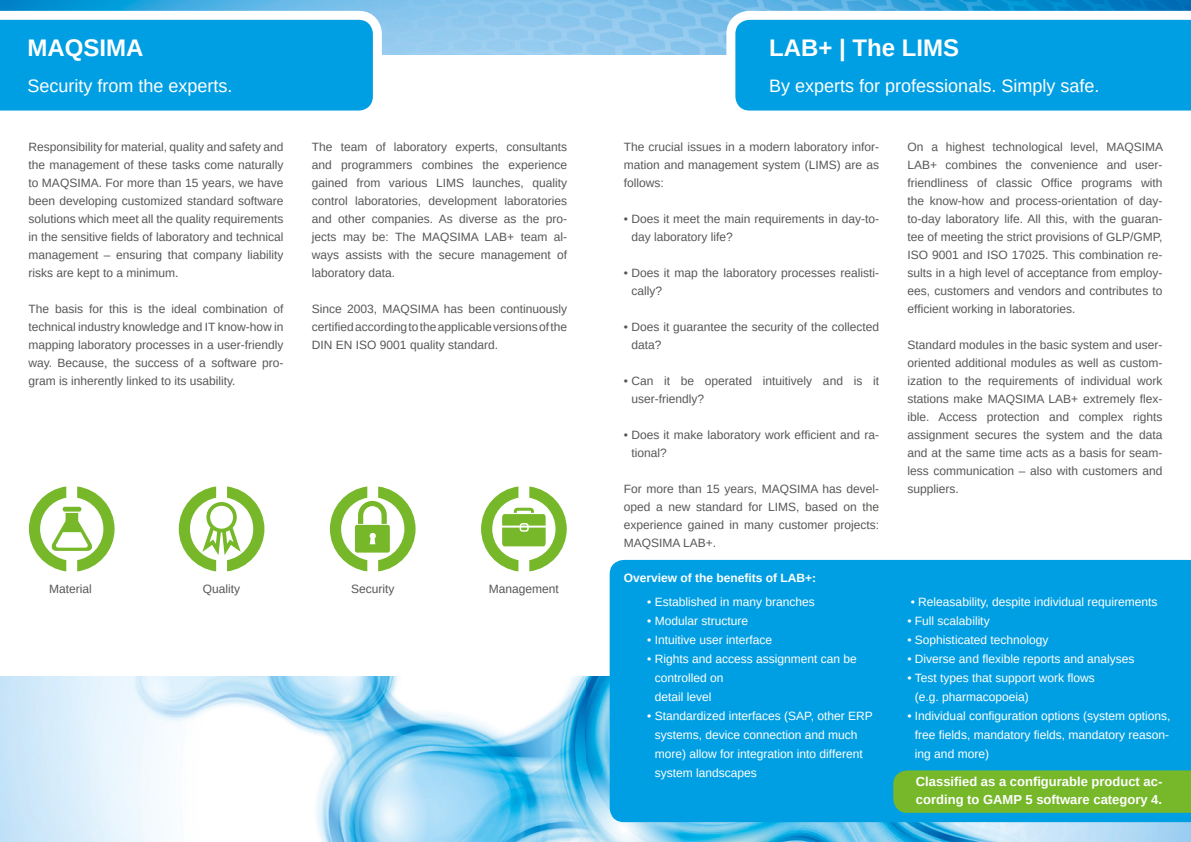
<style>
.page{position:relative;width:1191px;height:842px;background:#fff}
.page>*{position:absolute;margin:0;border:0;box-sizing:border-box;transform-origin:0 0}
.t1{font:700 24px "Arimo";color:#fff}
.t2{font:18px "Arimo";color:#fff}
.t3{font:700 13px/18px "Arimo";color:#fff}
.t4{font:12px/18px "Arimo";color:#575756;text-align:justify}
.t5{font:12px/19px "Arimo";color:#fff}
.t6{font:700 12px "Arimo";color:#fff}
</style>
<div class="page">
<img style="left:0;top:0;width:587px;height:842px">
<div style="left:0;top:55px;width:604px;height:621px;background:#fff"></div>
<svg style="left:0;top:11px;width:382px;height:100px;background:#1da9e6"></svg>
<svg style="left:29px;top:486px;width:86px;height:85px"></svg>
<svg style="left:179px;top:486px;width:85px;height:85px"></svg>
<svg style="left:330px;top:486px;width:85px;height:85px"></svg>
<svg style="left:481px;top:486px;width:86px;height:85px"></svg>
<img style="left:587px;top:0;width:604px;height:842px">
<div style="left:587px;top:55px;width:604px;height:621px;background:#fff"></div>
<div style="left:609px;top:560px;width:582px;height:262px;background:#009fe3"></div>
<div style="left:893px;top:770px;width:298px;height:43px;background:#76b82a"></div>
<svg style="left:726px;top:11px;width:465px;height:100px;background:#1ca9e6"></svg>
<h1 class="t1" style="left:27px;top:31px;width:117px">MAQSIMA</h1>
<h2 class="t2" style="left:27px;top:74px;width:207px">Security from the experts.</h2>
<p class="t4" style="left:28px;top:138px;width:257px">Responsibility for material, quality and safety and the management of these tasks come naturally to MAQSIMA. For more than 15 years, we have been developing customized standard software solutions which meet all the quality requirements in the sensitive fields of laboratory and technical management – ensuring that company liability risks are kept to a minimum.</p>
<p class="t4" style="left:28px;top:300px;width:257px">The basis for this is the ideal combination of technical industry knowledge and IT know-how in mapping laboratory processes in a user-friendly way. Because, the success of a software pro&shy;gram is inherently linked to its usability.</p>
<p class="t4" style="left:312px;top:138px;width:257px">The team of laboratory experts, consultants and programmers combines the experience gained from various LIMS launches, quality control laboratories, development laboratories and other companies. As diverse as the pro&shy;jects may be: The MAQSIMA LAB+ team al&shy;ways assists with the secure management of laboratory data.</p>
<p class="t4" style="left:312px;top:300px;width:257px">Since 2003, MAQSIMA has been continuously certified according to the applicable versions of the DIN EN ISO 9001 quality standard.</p>
<p class="t4" style="left:49px;top:580px;width:44px">Material</p>
<p class="t4" style="left:203px;top:580px;width:39px">Quality</p>
<p class="t4" style="left:351px;top:580px;width:45px">Security</p>
<p class="t4" style="left:489px;top:580px;width:72px">Management</p>
<h1 class="t1" style="left:769px;top:31px;width:192px">LAB+ | The LIMS</h1>
<h2 class="t2" style="left:769px;top:74px;width:332px">By experts for professionals. Simply safe.</h2>
<p class="t4" style="left:624px;top:138px;width:257px">The crucial issues in a modern laboratory infor&shy;mation and management system (LIMS) are as follows:</p>
<p class="t4" style="left:631px;top:210px;width:249px;text-indent:-8px">• Does it meet the main requirements in day-to&shy;day laboratory life?</p>
<p class="t4" style="left:631px;top:264px;width:249px;text-indent:-8px">• Does it map the laboratory processes realisti&shy;cally?</p>
<p class="t4" style="left:631px;top:318px;width:249px;text-indent:-8px">• Does it guarantee the security of the collected data?</p>
<p class="t4" style="left:631px;top:372px;width:249px;text-indent:-8px">• Can it be operated intuitively and is it user-friendly?</p>
<p class="t4" style="left:631px;top:426px;width:249px;text-indent:-8px">• Does it make laboratory work efficient and ra&shy;tional?</p>
<p class="t4" style="left:624px;top:480px;width:257px">For more than 15 years, MAQSIMA has devel&shy;oped a new standard for LIMS, based on the experience gained in many customer projects:<br>MAQSIMA LAB+.</p>
<p class="t6" style="left:624px;top:569px;width:194px">Overview of the benefits of LAB+:</p>
<p class="t5" style="left:647px;top:592px;width:169px">• Established in many branches</p>
<p class="t5" style="left:647px;top:611px;width:102px">• Modular structure</p>
<p class="t5" style="left:647px;top:630px;width:126px">• Intuitive user interface</p>
<p class="t5" style="left:654px;top:649px;width:204px;text-indent:-8px">• Rights and access assignment can be controlled on<br>detail level</p>
<p class="t5" style="left:654px;top:706px;width:219px;text-indent:-8px">• Standardized interfaces (SAP, other ERP systems, device connection and much more) allow for integration into different system landscapes</p>
<p class="t4" style="left:907px;top:138px;width:257px">On a highest technological level, MAQSIMA LAB+ combines the convenience and user&shy;friendliness of classic Office programs with the know-how and process-orientation of day&shy;to-day laboratory life. All this, with the guaran&shy;tee of meeting the strict provisions of GLP/GMP, ISO 9001 and ISO 17025. This combination re&shy;sults in a high level of acceptance from employ&shy;ees, customers and vendors and contributes to efficient working in laboratories.</p>
<p class="t4" style="left:907px;top:336px;width:257px">Standard modules in the basic system and user&shy;oriented additional modules as well as custom&shy;ization to the requirements of individual work stations make MAQSIMA LAB+ extremely flex&shy;ible. Access protection and complex rights assignment secures the system and the data and at the same time acts as a basis for seam&shy;less communication – also with customers and suppliers.</p>
<p class="t5" style="left:910px;top:592px;width:248px">• Releasability, despite individual requirements</p>
<p class="t5" style="left:907px;top:611px;width:84px">• Full scalability</p>
<p class="t5" style="left:907px;top:630px;width:142px">• Sophisticated technology</p>
<p class="t5" style="left:907px;top:649px;width:228px">• Diverse and flexible reports and analyses</p>
<p class="t5" style="left:914px;top:668px;width:182px;text-indent:-7px">• Test types that support work flows (e.g. pharmacopoeia)</p>
<p class="t5" style="left:915px;top:706px;width:257px;text-align:justify;text-indent:-8px">• Individual configuration options (system options, free fields, mandatory fields, mandatory reason&shy;ing and more)</p>
<p class="t3" style="left:916px;top:772px;width:248px">Classified as a configurable product ac&shy;cording to GAMP 5 software category 4.</p>
</div>
